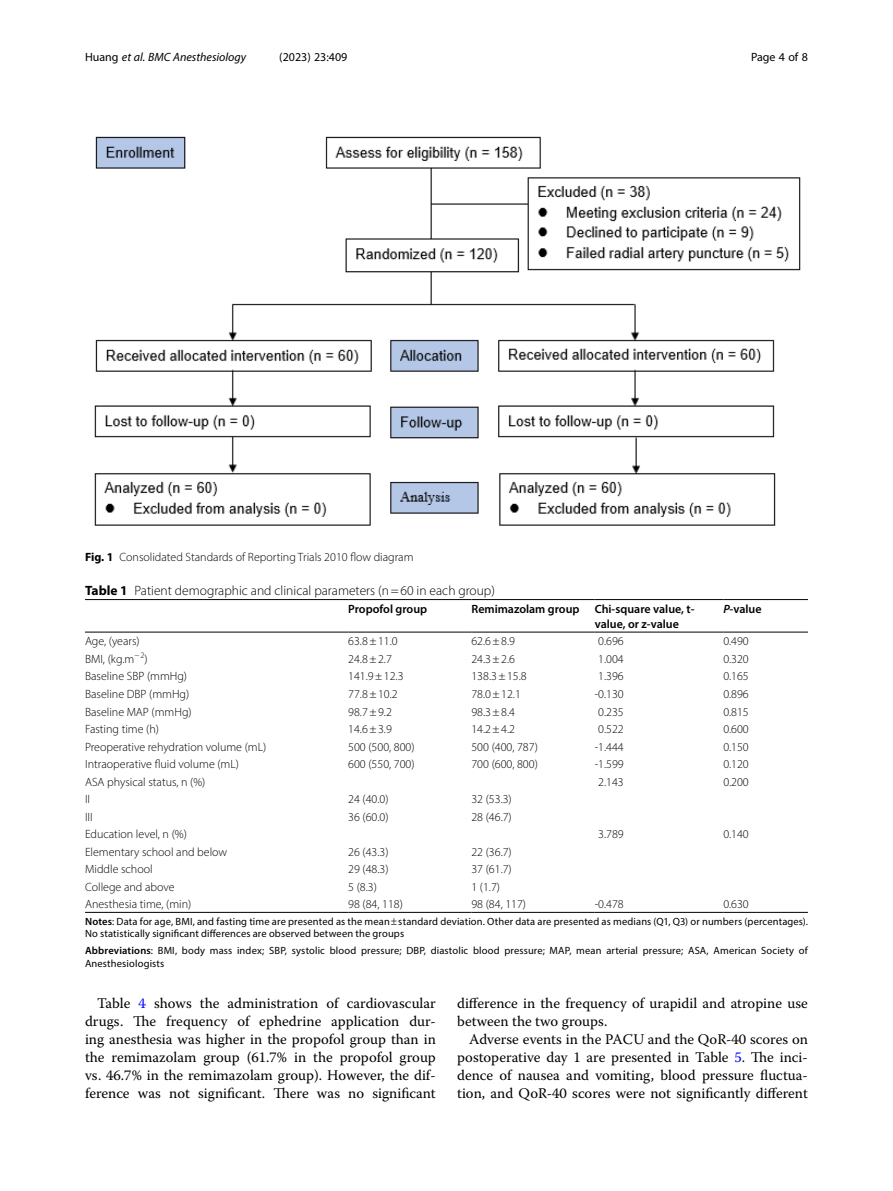
<style>
.page{position:relative;width:893px;height:1191px;background:#fff}
.page>*{position:absolute;margin:0;border:0;box-sizing:border-box;transform-origin:0 0}
.Body_Text_Indent{font:14.7px/18px "Warnock Pro";color:#000;text-align:justify}
.Table_Caption{font:300 13.5px "Myriad Pro";color:#000}
.Table_Body{font:300 12px "Myriad Pro";color:#000}
.Table_Body_Tab1_Deci{font:300 12px "Myriad Pro";color:#000}
.Table_Head{font:600 12px/15px "Myriad Pro";color:#000}
.Figure_Caption{font:300 12px "Myriad Pro";color:#000}
.t1{font:italic 12px "Myriad Pro";color:#000}
.t2{font:12px "Myriad Pro";color:#000}
.Table_Footnote{font:10.5px/12.8px "Myriad Pro";letter-spacing:.01em;color:#000}
.s1{font-style:normal}
.s2{font-weight:700}
.s3{font-style:italic}
.s4{font-weight:600}
.s5{color:#00f}
</style>
<div class="page">
<hr style="left:85px;top:632px;width:263px;height:1px;background:#000">
<hr style="left:348px;top:599px;width:123px;height:1px;background:#000">
<hr style="left:348px;top:632px;width:123px;height:1px;background:#000">
<hr style="left:471px;top:599px;width:124px;height:1px;background:#000">
<hr style="left:471px;top:632px;width:124px;height:1px;background:#000">
<hr style="left:595px;top:599px;width:128px;height:1px;background:#000">
<hr style="left:595px;top:632px;width:128px;height:1px;background:#000">
<hr style="left:723px;top:599px;width:85px;height:1px;background:#000">
<hr style="left:723px;top:632px;width:85px;height:1px;background:#000">
<hr style="left:348px;top:912px;width:123px;height:1px;background:#000">
<hr style="left:471px;top:912px;width:124px;height:1px;background:#000">
<hr style="left:595px;top:912px;width:128px;height:1px;background:#000">
<hr style="left:723px;top:912px;width:85px;height:1px;background:#000">
<hr style="left:85px;top:912px;width:263px;height:1px;background:#000">
<hr style="left:85px;top:599px;width:263px;height:1px;background:#000">
<img style="left:94px;top:136px;width:707px;height:390px">
<p class="t1" style="left:85px;top:50px;width:163px"><span class="s1">Huang</span> et al. BMC Anesthesiology</p>
<p class="t2" style="left:279px;top:50px;width:70px">(2023) 23:409</p>
<p class="t2" style="left:751px;top:50px;width:58px">Page 4 of 8</p>
<p class="Figure_Caption" style="left:85px;top:550px;width:330px"><span class="s2">Fig. 1</span> Consolidated Standards of Reporting Trials 2010 flow diagram</p>
<p class="Table_Caption" style="left:85px;top:582px;width:411px"><span class="s2">Table 1</span> Patient demographic and clinical parameters (n=60 in each group)</p>
<p class="Table_Head" style="left:348px;top:601px;width:80px">Propofol group</p>
<p class="Table_Head" style="left:471px;top:601px;width:110px">Remimazolam group</p>
<p class="Table_Head" style="left:595px;top:601px;width:101px">Chi-square value, t&shy;value, or z-value</p>
<p class="Table_Head" style="left:723px;top:601px;width:40px"><span class="s3">P-</span>value</p>
<p class="Table_Body" style="left:85px;top:634px;width:56px">Age, (years)</p>
<p class="Table_Body" style="left:348px;top:634px;width:51px">63.8±11.0</p>
<p class="Table_Body" style="left:471px;top:634px;width:45px">62.6±8.9</p>
<p class="Table_Body_Tab1_Deci" style="left:598px;top:634px;width:27px">0.696</p>
<p class="Table_Body_Tab1_Deci" style="left:723px;top:634px;width:27px">0.490</p>
<p class="Table_Body" style="left:85px;top:652px;width:64px">BMI, (kg.m<sup>−2</sup>)</p>
<p class="Table_Body" style="left:348px;top:652px;width:45px">24.8±2.7</p>
<p class="Table_Body" style="left:471px;top:652px;width:45px">24.3±2.6</p>
<p class="Table_Body_Tab1_Deci" style="left:598px;top:652px;width:27px">1.004</p>
<p class="Table_Body_Tab1_Deci" style="left:723px;top:652px;width:27px">0.320</p>
<p class="Table_Body" style="left:85px;top:669px;width:104px">Baseline SBP (mmHg)</p>
<p class="Table_Body" style="left:348px;top:669px;width:57px">141.9±12.3</p>
<p class="Table_Body" style="left:471px;top:669px;width:57px">138.3±15.8</p>
<p class="Table_Body_Tab1_Deci" style="left:598px;top:669px;width:27px">1.396</p>
<p class="Table_Body_Tab1_Deci" style="left:723px;top:669px;width:27px">0.165</p>
<p class="Table_Body" style="left:85px;top:687px;width:106px">Baseline DBP (mmHg)</p>
<p class="Table_Body" style="left:348px;top:687px;width:51px">77.8±10.2</p>
<p class="Table_Body" style="left:471px;top:687px;width:51px">78.0±12.1</p>
<p class="Table_Body_Tab1_Deci" style="left:595px;top:687px;width:31px">-0.130</p>
<p class="Table_Body_Tab1_Deci" style="left:723px;top:687px;width:27px">0.896</p>
<p class="Table_Body" style="left:85px;top:704px;width:108px">Baseline MAP (mmHg)</p>
<p class="Table_Body" style="left:348px;top:704px;width:45px">98.7±9.2</p>
<p class="Table_Body" style="left:471px;top:704px;width:45px">98.3±8.4</p>
<p class="Table_Body_Tab1_Deci" style="left:598px;top:704px;width:27px">0.235</p>
<p class="Table_Body_Tab1_Deci" style="left:723px;top:704px;width:27px">0.815</p>
<p class="Table_Body" style="left:85px;top:722px;width:75px">Fasting time (h)</p>
<p class="Table_Body" style="left:348px;top:722px;width:45px">14.6±3.9</p>
<p class="Table_Body" style="left:471px;top:722px;width:45px">14.2±4.2</p>
<p class="Table_Body_Tab1_Deci" style="left:598px;top:722px;width:27px">0.522</p>
<p class="Table_Body_Tab1_Deci" style="left:723px;top:722px;width:27px">0.600</p>
<p class="Table_Body" style="left:85px;top:739px;width:183px">Preoperative rehydration volume (mL)</p>
<p class="Table_Body" style="left:348px;top:739px;width:68px">500 (500, 800)</p>
<p class="Table_Body" style="left:471px;top:739px;width:68px">500 (400, 787)</p>
<p class="Table_Body_Tab1_Deci" style="left:595px;top:739px;width:31px">-1.444</p>
<p class="Table_Body_Tab1_Deci" style="left:723px;top:739px;width:27px">0.150</p>
<p class="Table_Body" style="left:85px;top:757px;width:155px">Intraoperative fluid volume (mL)</p>
<p class="Table_Body" style="left:348px;top:757px;width:68px">600 (550, 700)</p>
<p class="Table_Body" style="left:471px;top:757px;width:68px">700 (600, 800)</p>
<p class="Table_Body_Tab1_Deci" style="left:595px;top:757px;width:31px">-1.599</p>
<p class="Table_Body_Tab1_Deci" style="left:723px;top:757px;width:27px">0.120</p>
<p class="Table_Body" style="left:85px;top:774px;width:122px">ASA physical status, n (%)</p>
<p class="Table_Body_Tab1_Deci" style="left:598px;top:774px;width:27px">2.143</p>
<p class="Table_Body_Tab1_Deci" style="left:723px;top:774px;width:27px">0.200</p>
<p class="Table_Body" style="left:85px;top:792px;width:7px">II</p>
<p class="Table_Body" style="left:348px;top:792px;width:42px">24 (40.0)</p>
<p class="Table_Body" style="left:471px;top:792px;width:42px">32 (53.3)</p>
<p class="Table_Body" style="left:85px;top:809px;width:9px">III</p>
<p class="Table_Body" style="left:348px;top:809px;width:42px">36 (60.0)</p>
<p class="Table_Body" style="left:471px;top:809px;width:42px">28 (46.7)</p>
<p class="Table_Body" style="left:85px;top:827px;width:103px">Education level, n (%)</p>
<p class="Table_Body_Tab1_Deci" style="left:598px;top:827px;width:27px">3.789</p>
<p class="Table_Body_Tab1_Deci" style="left:723px;top:827px;width:27px">0.140</p>
<p class="Table_Body" style="left:85px;top:844px;width:144px">Elementary school and below</p>
<p class="Table_Body" style="left:348px;top:844px;width:42px">26 (43.3)</p>
<p class="Table_Body" style="left:471px;top:844px;width:42px">22 (36.7)</p>
<p class="Table_Body" style="left:85px;top:862px;width:69px">Middle school</p>
<p class="Table_Body" style="left:348px;top:862px;width:42px">29 (48.3)</p>
<p class="Table_Body" style="left:471px;top:862px;width:42px">37 (61.7)</p>
<p class="Table_Body" style="left:85px;top:879px;width:91px">College and above</p>
<p class="Table_Body" style="left:348px;top:879px;width:30px">5 (8.3)</p>
<p class="Table_Body" style="left:471px;top:879px;width:30px">1 (1.7)</p>
<p class="Table_Body" style="left:85px;top:897px;width:108px">Anesthesia time, (min)</p>
<p class="Table_Body" style="left:348px;top:897px;width:56px">98 (84, 118)</p>
<p class="Table_Body" style="left:471px;top:897px;width:56px">98 (84, 117)</p>
<p class="Table_Body_Tab1_Deci" style="left:595px;top:897px;width:31px">-0.478</p>
<p class="Table_Body_Tab1_Deci" style="left:723px;top:897px;width:27px">0.630</p>
<p class="Table_Footnote" style="left:85px;top:914px;width:724px"><span class="s4">Notes</span>: Data for age, BMI, and fasting time are presented as the mean standard deviation. Other data are presented as medians (Q1, Q3) or numbers (percentages).<br>No statistically significant differences are observed between the groups</p>
<p class="Table_Footnote" style="left:85px;top:944px;width:724px"><span class="s4">Abbreviations</span>: BMI, body mass index; SBP, systolic blood pressure; DBP, diastolic blood pressure; MAP, mean arterial pressure; ASA, American Society of<br>Anesthesiologists</p>
<p class="Body_Text_Indent" style="left:85px;top:994px;width:352px;text-indent:12px">Table <span class="s5">4</span> shows the administration of cardiovascular drugs. The frequency of ephedrine application dur&shy;ing anesthesia was higher in the propofol group than in the remimazolam group (61.7% in the propofol group vs. 46.7% in the remimazolam group). However, the dif&shy;ference was not significant. There was no significant</p>
<p class="Body_Text_Indent" style="left:457px;top:994px;width:352px">difference in the frequency of urapidil and atropine use between the two groups.</p>
<p class="Body_Text_Indent" style="left:457px;top:1030px;width:352px;text-indent:12px">Adverse events in the PACU and the QoR-40 scores on postoperative day 1 are presented in Table <span class="s5">5</span>. The inci&shy;dence of nausea and vomiting, blood pressure fluctua&shy;tion, and QoR-40 scores were not significantly different</p>
</div>
